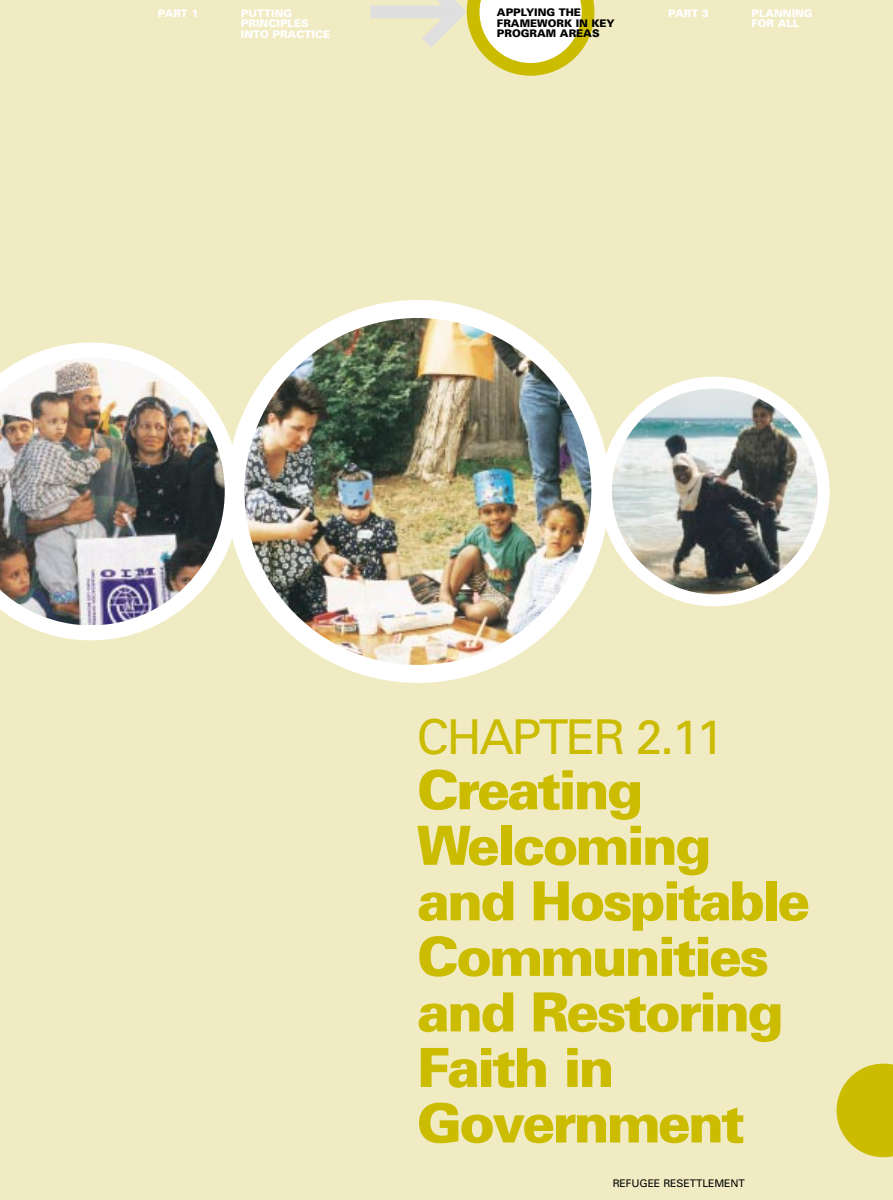
<style>
.page{position:relative;width:893px;height:1200px;background:#fff}
.page>*{position:absolute;margin:0;border:0;box-sizing:border-box;transform-origin:0 0}
.t1{font:900 54px/55.5px "Univers";letter-spacing:-.055em;color:#cbbc00}
.t2{font:48px "Univers";letter-spacing:-.045em;color:#cbbc00}
.t3{font:900 10.5px/10.5px "Univers";color:#fff}
.t4{font:900 10.5px/10.5px "Univers";color:#000}
.t5{font:10.5px "Univers";letter-spacing:-.01em;color:#000}
</style>
<div class="page">
<div style="left:0;top:0;width:892px;height:1199px;background:#f1ebc3"></div>
<svg style="left:370px;top:0;width:225px;height:76px"></svg>
<svg style="left:836px;top:1063px;width:56px;height:95px"></svg>
<img style="left:0;top:342px;width:226px;height:298px">
<img style="left:226px;top:300px;width:374px;height:382px">
<svg style="left:600px;top:376px;width:229px;height:230px"></svg>
<p class="t4" style="left:497px;top:8px;width:119px">APPLYING THE<br>FRAMEWORK IN KEY<br>PROGRAM AREAS</p>
<p class="t3" style="left:241px;top:9px;width:91px">PUTTING<br>PRINCIPLES<br>INTO PRACTICE</p>
<p class="t3" style="left:158px;top:9px;width:42px">PART 1</p>
<p class="t3" style="left:668px;top:9px;width:42px">PART 3</p>
<p class="t3" style="left:158px;top:14px;width:42px">PART 1</p>
<p class="t3" style="left:669px;top:14px;width:42px">PART 3</p>
<p class="t3" style="left:751px;top:9px;width:63px">PLANNING<br>FOR ALL</p>
<p class="t3" style="left:752px;top:14px;width:63px">PLANNING<br>FOR ALL</p>
<h2 class="t2" style="left:417px;top:719px;width:307px">CHAPTER 2.11</h2>
<h1 class="t1" style="left:417px;top:767px;width:395px">Creating<br>Welcoming and Hospitable<br>Communities and Restoring<br>Faith in<br>Government</h1>
<p class="t5" style="left:612px;top:1179px;width:134px">REFUGEE RESETTLEMENT</p>
</div>
